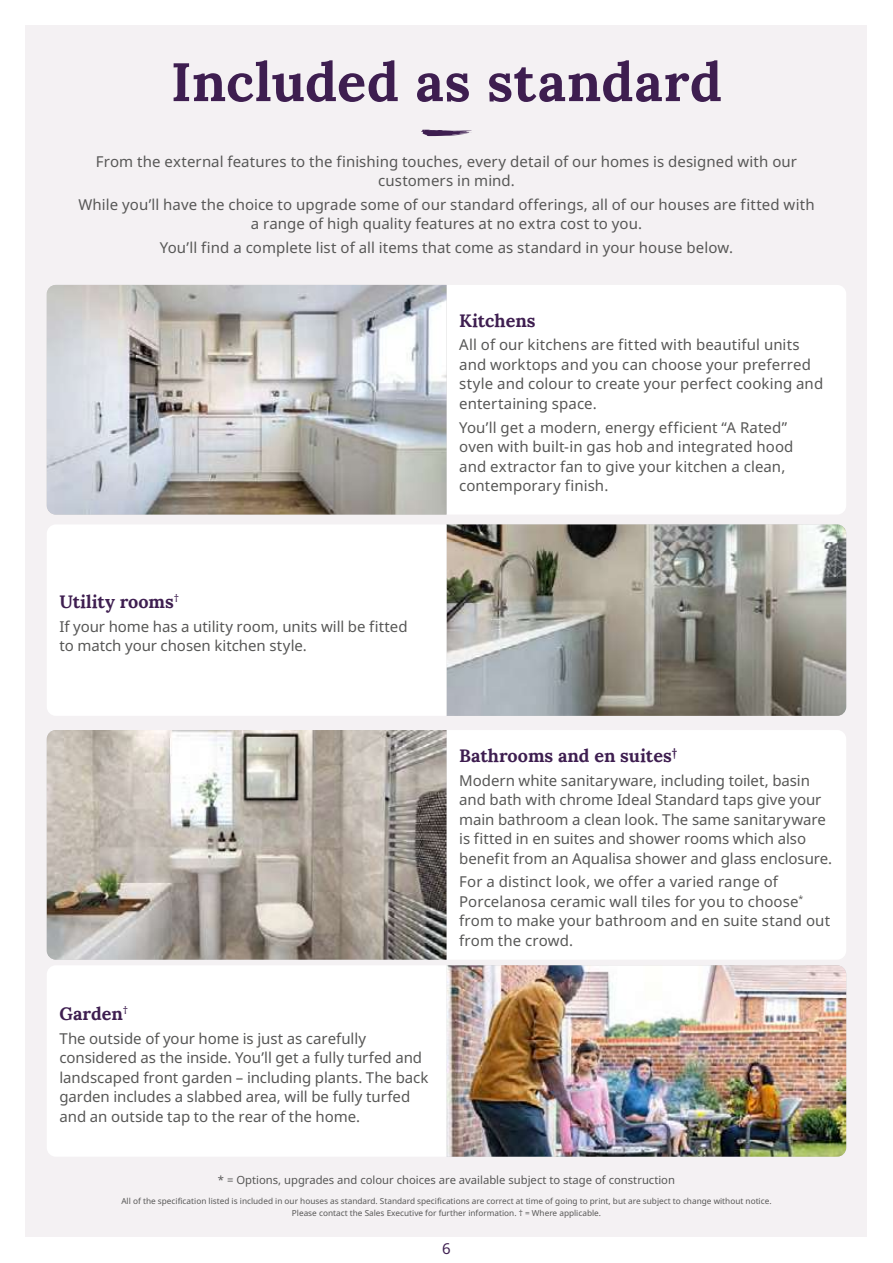
<style>
.page{position:relative;width:893px;height:1263px;background:#fff}
.page>*{position:absolute;margin:0;border:0;box-sizing:border-box;transform-origin:0 0}
.t1{font:700 54px "Lora";letter-spacing:.005em;color:#3e1e50}
.t2{font:700 18px "Lora";color:#3e1e50}
.t3{font:15px/19.5px "Noto Sans";letter-spacing:.005em;color:#575756}
.t4{font:15px "Noto Sans";color:#3e1e50}
.t5{font:11.25px "Noto Sans";color:#575756}
.t6{font:8.25px/12px "Noto Sans";color:#575756;text-align:center}
</style>
<div class="page">
<div style="left:26px;top:26px;width:841px;height:1211px;background:#f4f1f3"></div>
<div style="left:446px;top:730px;width:400px;height:230px;background:#fff"></div>
<img style="left:47px;top:730px;width:399px;height:230px">
<img style="left:446px;top:524px;width:400px;height:192px">
<div style="left:446px;top:285px;width:400px;height:229px;background:#fff"></div>
<img style="left:47px;top:285px;width:399px;height:229px">
<div style="left:47px;top:525px;width:399px;height:191px;background:#fff"></div>
<img style="left:447px;top:965px;width:399px;height:192px">
<div style="left:47px;top:966px;width:399px;height:190px;background:#fff"></div>
<svg style="left:421px;top:130px;width:51px;height:6px"></svg>
<h1 class="t1" style="left:171px;top:36px;width:553px">Included as standard</h1>
<p class="t3" style="left:96px;top:152px;width:702px;text-align:center">From the external features to the finishing touches, every detail of our homes is designed with our customers in mind.</p>
<p class="t3" style="left:78px;top:195px;width:738px;text-align:center">While you’ll have the choice to upgrade some of our standard offerings, all of our houses are fitted with a range of high quality features at no extra cost to you.</p>
<p class="t3" style="left:160px;top:238px;width:575px">You’ll find a complete list of all items that come as standard in your house below.</p>
<p class="t2" style="left:459px;top:305px;width:78px">Kitchens</p>
<p class="t3" style="left:459px;top:335px;width:365px">All of our kitchens are fitted with beautiful units and worktops and you can choose your preferred style and colour to create your perfect cooking and entertaining space.</p>
<p class="t3" style="left:459px;top:418px;width:336px">You’ll get a modern, energy efficient “A Rated” oven with built-in gas hob and integrated hood and extractor fan to give your kitchen a clean, contemporary finish.</p>
<p class="t2" style="left:60px;top:586px;width:121px">Utility rooms<sup>†</sup></p>
<p class="t3" style="left:60px;top:617px;width:350px">If your home has a utility room, units will be fitted to match your chosen kitchen style.</p>
<p class="t2" style="left:60px;top:998px;width:70px">Garden<sup>†</sup></p>
<p class="t3" style="left:60px;top:1029px;width:370px">The outside of your home is just as carefully considered as the inside. You’ll get a fully turfed and landscaped front garden – including plants. The back garden includes a slabbed area, will be fully turfed and an outside tap to the rear of the home.</p>
<p class="t2" style="left:459px;top:740px;width:219px">Bathrooms and en suites<sup>†</sup></p>
<p class="t3" style="left:459px;top:771px;width:374px">Modern white sanitaryware, including toilet, basin and bath with chrome Ideal Standard taps give your main bathroom a clean look. The same sanitaryware is fitted in en suites and shower rooms which also benefit from an Aqualisa shower and glass enclosure.</p>
<p class="t3" style="left:459px;top:872px;width:372px">For a distinct look, we offer a varied range of Porcelanosa ceramic wall tiles for you to choose<sup>* </sup>from to make your bathroom and en suite stand out from the crowd.</p>
<p class="t5" style="left:218px;top:1172px;width:459px">* = Options, upgrades and colour choices are available subject to stage of construction</p>
<p class="t6" style="left:121px;top:1195px;width:652px">All of the specification listed is included in our houses as standard. Standard specifications are correct at time of going to print, but are subject to change without notice.<br>Please contact the Sales Executive for further information. † = Where applicable.</p>
<p class="t4" style="left:442px;top:1237px;width:10px">6</p>
</div>
